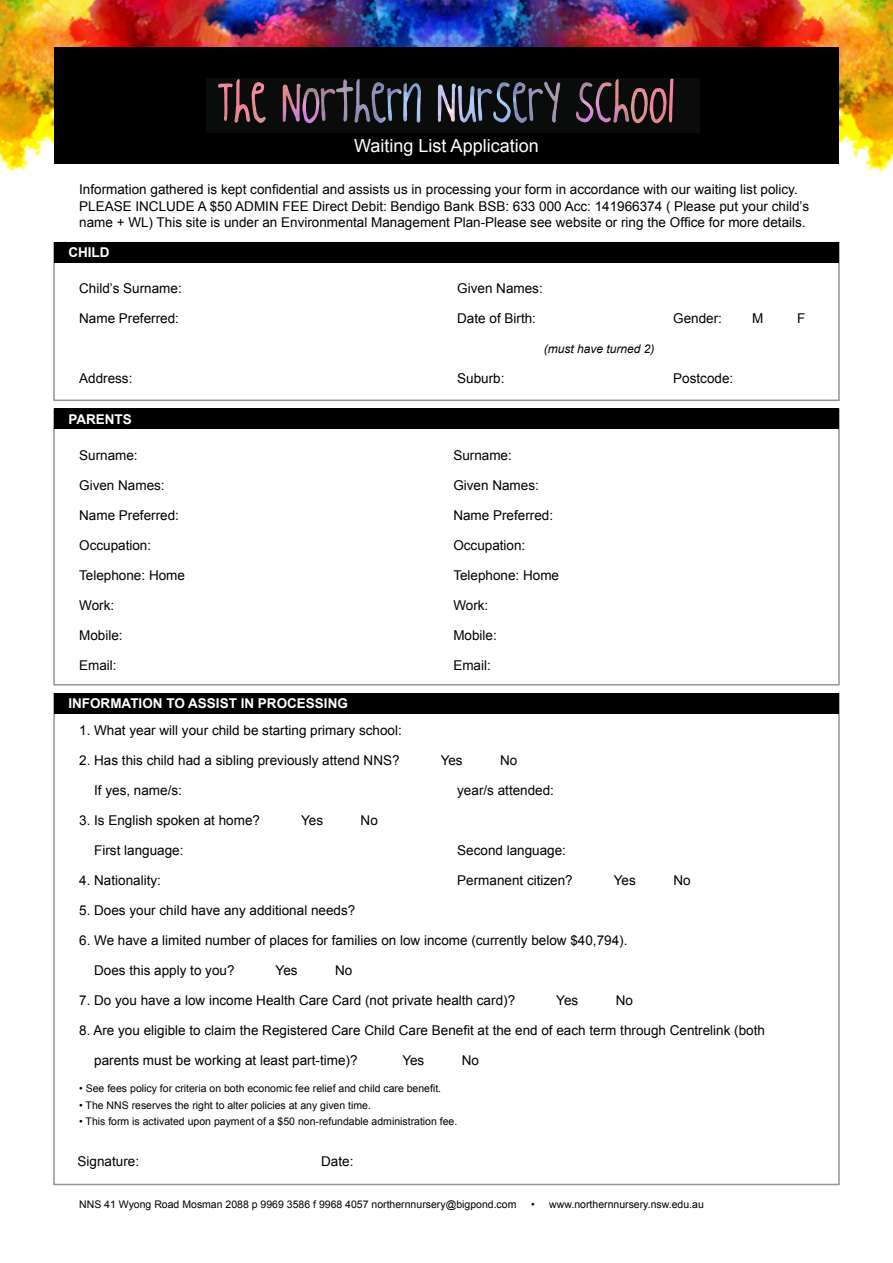
<style>
.page{position:relative;width:893px;height:1263px;background:#fff}
.page>*{position:absolute;margin:0;border:0;box-sizing:border-box;transform-origin:0 0}
.t1{font:18px "Arial";color:#fff}
.t2{font:13.5px/16.2px "Arial";color:#000}
.t3{font:700 13.5px "Arial";color:#fff}
.t4{font:italic 12px "Arial";color:#000}
.t5{font:10.5px "Arial";color:#000}
</style>
<div class="page">
<img style="left:0;top:0;width:893px;height:172px">
<svg style="left:205px;top:77px;width:495px;height:56px;background:#2b252b"></svg>
<div style="left:700px;top:74px;width:139px;height:90px;background:#000"></div>
<div style="left:54px;top:74px;width:151px;height:90px;background:#000"></div>
<div style="left:172px;top:133px;width:667px;height:31px;background:#000"></div>
<div style="left:54px;top:47px;width:785px;height:30px;background:#000"></div>
<div style="left:54px;top:165px;width:785px;height:20px;background:#fff"></div>
<div style="left:53px;top:242px;width:787px;height:159px;border:2px solid #939598"></div>
<div style="left:54px;top:242px;width:785px;height:20px;background:#000"></div>
<div style="left:54px;top:409px;width:785px;height:20px;background:#000"></div>
<div style="left:54px;top:693px;width:785px;height:20px;background:#000"></div>
<p class="t1" style="left:354px;top:134px;width:186px">Waiting List Application</p>
<p class="t2" style="left:79px;top:182px;width:731px">Information gathered is kept confidential and assists us in processing your form in accordance with our waiting list policy.<br>PLEASE INCLUDE A $50 ADMIN FEE Direct Debit: Bendigo Bank BSB: 633 000 Acc: 141966374 ( Please put your child’s name + WL) This site is under an Environmental Management Plan-Please see website or ring the Office for more details.</p>
<p class="t3" style="left:68px;top:243px;width:43px">CHILD</p>
<p class="t2" style="left:79px;top:280px;width:104px">Child’s Surname:</p>
<p class="t2" style="left:457px;top:280px;width:87px">Given Names:</p>
<p class="t2" style="left:79px;top:310px;width:101px">Name Preferred:</p>
<p class="t2" style="left:457px;top:310px;width:80px">Date of Birth:</p>
<p class="t2" style="left:673px;top:310px;width:50px">Gender:</p>
<p class="t2" style="left:752px;top:310px;width:13px">M</p>
<p class="t2" style="left:797px;top:310px;width:10px">F</p>
<p class="t4" style="left:544px;top:342px;width:112px">(must have turned 2)</p>
<p class="t2" style="left:79px;top:370px;width:55px">Address:</p>
<p class="t2" style="left:457px;top:370px;width:49px">Suburb:</p>
<p class="t2" style="left:673px;top:370px;width:62px">Postcode:</p>
<p class="t3" style="left:68px;top:410px;width:65px">PARENTS</p>
<p class="t2" style="left:79px;top:447px;width:60px">Surname:</p>
<p class="t2" style="left:79px;top:477px;width:87px">Given Names:</p>
<p class="t2" style="left:79px;top:507px;width:101px">Name Preferred:</p>
<p class="t2" style="left:79px;top:537px;width:74px">Occupation:</p>
<p class="t2" style="left:79px;top:567px;width:107px">Telephone: Home</p>
<p class="t2" style="left:79px;top:597px;width:37px">Work:</p>
<p class="t2" style="left:79px;top:627px;width:45px">Mobile:</p>
<p class="t2" style="left:79px;top:657px;width:39px">Email:</p>
<p class="t3" style="left:68px;top:694px;width:281px">INFORMATION TO ASSIST IN PROCESSING</p>
<p class="t2" style="left:79px;top:722px;width:324px">1. What year will your child be starting primary school:</p>
<p class="t2" style="left:79px;top:752px;width:322px">2. Has this child had a sibling previously attend NNS?</p>
<p class="t2" style="left:441px;top:752px;width:24px">Yes</p>
<p class="t2" style="left:500px;top:752px;width:19px">No</p>
<p class="t2" style="left:94px;top:782px;width:89px">If yes, name/s:</p>
<p class="t2" style="left:457px;top:782px;width:98px">year/s attended:</p>
<p class="t2" style="left:79px;top:812px;width:182px">3. Is English spoken at home?</p>
<p class="t2" style="left:301px;top:812px;width:24px">Yes</p>
<p class="t2" style="left:361px;top:812px;width:19px">No</p>
<p class="t2" style="left:94px;top:842px;width:91px">First language:</p>
<p class="t2" style="left:457px;top:842px;width:110px">Second language:</p>
<p class="t2" style="left:79px;top:872px;width:83px">4. Nationality:</p>
<p class="t2" style="left:457px;top:872px;width:117px">Permanent citizen?</p>
<p class="t2" style="left:614px;top:872px;width:24px">Yes</p>
<p class="t2" style="left:673px;top:872px;width:19px">No</p>
<p class="t2" style="left:79px;top:902px;width:278px">5. Does your child have any additional needs?</p>
<p class="t2" style="left:79px;top:932px;width:550px">6. We have a limited number of places for families on low income (currently below $40,794).</p>
<p class="t2" style="left:94px;top:962px;width:142px">Does this apply to you?</p>
<p class="t2" style="left:276px;top:962px;width:24px">Yes</p>
<p class="t2" style="left:335px;top:962px;width:19px">No</p>
<p class="t2" style="left:79px;top:992px;width:437px">7. Do you have a low income Health Care Card (not private health card)?</p>
<p class="t2" style="left:556px;top:992px;width:24px">Yes</p>
<p class="t2" style="left:616px;top:992px;width:19px">No</p>
<p class="t2" style="left:79px;top:1022px;width:687px">8. Are you eligible to claim the Registered Care Child Care Benefit at the end of each term through Centrelink (both</p>
<p class="t2" style="left:94px;top:1052px;width:265px">parents must be working at least part-time)?</p>
<p class="t2" style="left:402px;top:1052px;width:24px">Yes</p>
<p class="t2" style="left:462px;top:1052px;width:19px">No</p>
<p class="t5" style="left:79px;top:1081px;width:364px">• See fees policy for criteria on both economic fee relief and child care benefit.</p>
<p class="t5" style="left:79px;top:1098px;width:293px">• The NNS reserves the right to alter policies at any given time.</p>
<p class="t5" style="left:79px;top:1114px;width:380px">• This form is activated upon payment of a $50 non-refundable administration fee.</p>
<p class="t2" style="left:453px;top:447px;width:60px">Surname:</p>
<p class="t2" style="left:453px;top:477px;width:87px">Given Names:</p>
<p class="t2" style="left:453px;top:507px;width:101px">Name Preferred:</p>
<p class="t2" style="left:453px;top:537px;width:74px">Occupation:</p>
<p class="t2" style="left:453px;top:567px;width:107px">Telephone: Home</p>
<p class="t2" style="left:453px;top:597px;width:37px">Work:</p>
<p class="t2" style="left:453px;top:627px;width:45px">Mobile:</p>
<p class="t2" style="left:453px;top:657px;width:39px">Email:</p>
<p class="t2" style="left:78px;top:1153px;width:63px">Signature:</p>
<p class="t2" style="left:321px;top:1153px;width:34px">Date:</p>
<p class="t5" style="left:79px;top:1197px;width:439px">NNS 41 Wyong Road Mosman 2088 p 9969 3586 f 9968 4057 northernnursery@bigpond.com</p>
<p class="t5" style="left:531px;top:1197px;width:174px">• www.northernnursery.nsw.edu.au</p>
</div>
